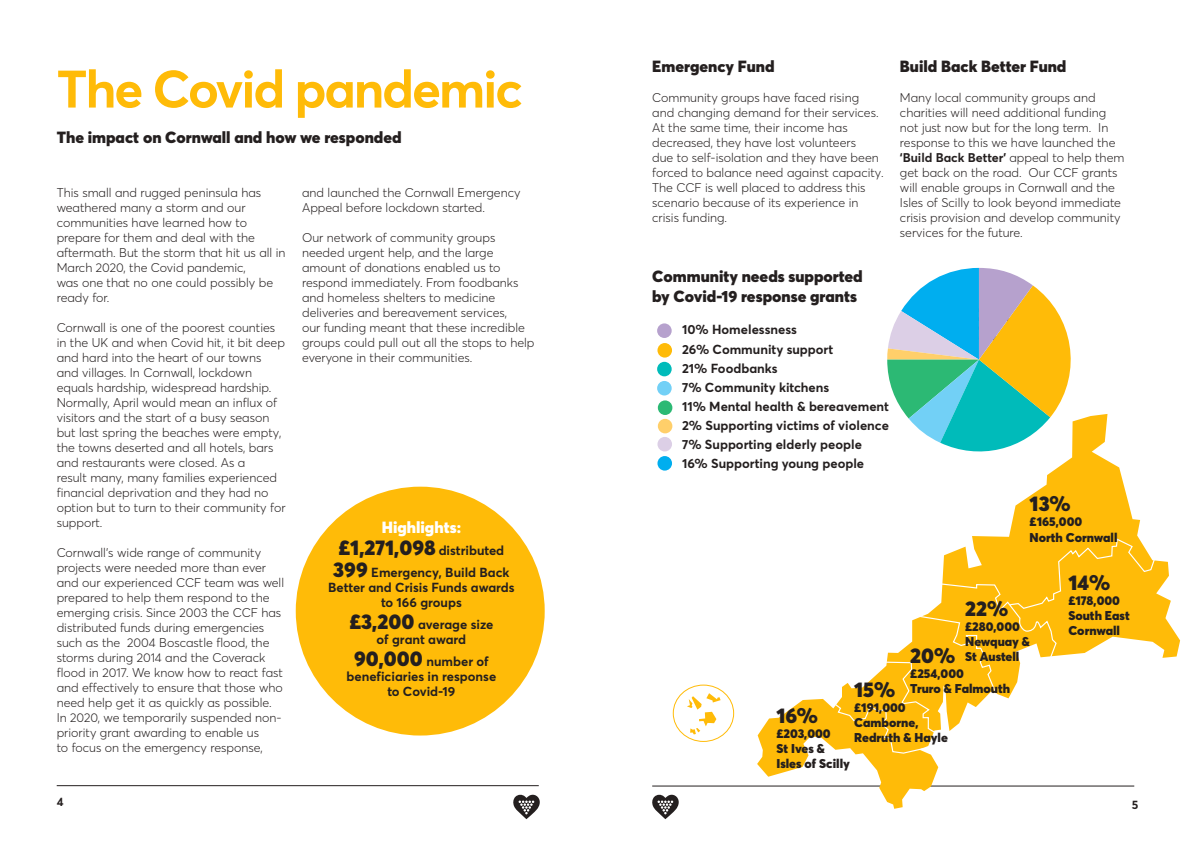
<style>
.page{position:relative;width:1191px;height:842px;background:#fff}
.page>*{position:absolute;margin:0;border:0;box-sizing:border-box;transform-origin:0 0}
.t1{font:700 52px "Averta PE";letter-spacing:-.04em;color:#ffbb08}
.t2{font:900 21px "Averta PE";color:#241f1f}
.t3{font:900 16px/20px "Averta PE";color:#241f1f}
.t4{font:900 16px "Averta PE";color:#fff}
.t5{font:700 13px/19.1px "Averta PE";color:#241f1f;text-align:center}
.t6{font:900 12.6px/15.1px "Averta PE";color:#241f1f}
.t7{font:300 12.5px/15px "Averta PE";color:#241f1f}
.t8{font:700 12px "Averta PE";color:#241f1f}
.s1{font-weight:900;font-size:21px}
.s2{font-weight:700}
</style>
<div class="page">
<hr style="left:57px;top:785px;width:482px;height:1px;background:#241f1f">
<svg style="left:513px;top:795px;width:27px;height:24px"></svg>
<div style="left:296px;top:487px;width:249px;height:248px;background:#ffbb08;border-radius:50%"></div>
<svg style="left:652px;top:795px;width:26px;height:24px"></svg>
<hr style="left:652px;top:786px;width:482px;height:1px;background:#241f1f">
<svg style="left:757px;top:414px;width:423px;height:395px"></svg>
<svg style="left:832px;top:537px;width:324px;height:217px"></svg>
<svg style="left:687px;top:693px;width:33px;height:41px"></svg>
<div style="left:673px;top:685px;width:61px;height:57px;border:1px solid #ffbb08;border-radius:50%"></div>
<div style="left:657px;top:323px;width:14px;height:15px;background:#b6a1cd;border-radius:50%"></div>
<div style="left:657px;top:343px;width:15px;height:15px;background:#ffbb08;border-radius:50%"></div>
<div style="left:657px;top:362px;width:14px;height:14px;background:#00bbba;border-radius:50%"></div>
<div style="left:657px;top:381px;width:14px;height:14px;background:#72d0f6;border-radius:50%"></div>
<div style="left:658px;top:400px;width:14px;height:15px;background:#2cb974;border-radius:50%"></div>
<div style="left:658px;top:419px;width:14px;height:14px;background:#ffcf6a;border-radius:50%"></div>
<div style="left:657px;top:437px;width:15px;height:14px;background:#dccfe6;border-radius:50%"></div>
<div style="left:657px;top:456px;width:15px;height:15px;background:#00aeef;border-radius:50%"></div>
<svg style="left:887px;top:268px;width:196px;height:193px"></svg>
<h1 class="t1" style="left:57px;top:53px;width:467px">The Covid pandemic</h1>
<p class="t3" style="left:57px;top:127px;width:346px">The impact on Cornwall and how we responded</p>
<p class="t7" style="left:57px;top:185px;width:230px">This small and rugged peninsula has weathered many a storm and our communities have learned how to prepare for them and deal with the aftermath. But the storm that hit us all in<br>March 2020, the Covid pandemic,<br>was one that no one could possibly be ready for.</p>
<p class="t7" style="left:57px;top:320px;width:230px">Cornwall is one of the poorest counties in the UK and when Covid hit, it bit deep and hard into the heart of our towns and villages. In Cornwall, lockdown equals hardship, widespread hardship.<br>Normally, April would mean an influx of visitors and the start of a busy season but last spring the beaches were empty, the towns deserted and all hotels, bars and restaurants were closed. As a<br>result many, many families experienced financial deprivation and they had no option but to turn to their community for support.</p>
<p class="t7" style="left:57px;top:545px;width:229px">Cornwall’s wide range of community projects were needed more than ever and our experienced CCF team was well prepared to help them respond to the emerging crisis. Since 2003 the CCF has distributed funds during emergencies such as the 2004 Boscastle flood, the storms during 2014 and the Coverack flood in 2017. We know how to react fast and effectively to ensure that those who need help get it as quickly as possible.<br>In 2020, we temporarily suspended non&shy;priority grant awarding to enable us<br>to focus on the emergency response,</p>
<p class="t7" style="left:302px;top:185px;width:220px">and launched the Cornwall Emergency<br>Appeal before lockdown started.</p>
<p class="t7" style="left:302px;top:230px;width:234px">Our network of community groups needed urgent help, and the large amount of donations enabled us to respond immediately. From foodbanks and homeless shelters to medicine deliveries and bereavement services,<br>our funding meant that these incredible groups could pull out all the stops to help everyone in their communities.</p>
<p class="t4" style="left:382px;top:515px;width:81px">Highlights:</p>
<p class="t5" style="left:333px;top:538px;width:178px;line-height:22.1px"><span class="s1">£1,271,098</span> distributed<br><span class="s1">399</span> Emergency, Build Back</p>
<p class="t5" style="left:328px;top:579px;width:188px;line-height:15px">Better and Crisis Funds awards to 166 groups</p>
<p class="t5" style="left:349px;top:616px;width:145px;line-height:15px"><span class="s1">£3,200</span> average size of grant award</p>
<p class="t5" style="left:346px;top:653px;width:151px;line-height:15px"><span class="s1">90,000</span> number of beneficiaries in response to Covid-19</p>
<p class="t8" style="left:57px;top:793px;width:8px">4</p>
<p class="t3" style="left:652px;top:56px;width:124px">Emergency Fund</p>
<p class="t7" style="left:652px;top:90px;width:233px">Community groups have faced rising and changing demand for their services.<br>At the same time, their income has decreased, they have lost volunteers<br>due to self-isolation and they have been forced to balance need against capacity.<br>The CCF is well placed to address this scenario because of its experience in crisis funding.</p>
<p class="t3" style="left:900px;top:56px;width:168px">Build Back Better Fund</p>
<p class="t7" style="left:900px;top:90px;width:226px">Many local community groups and charities will need additional funding not just now but for the long term. In response to this we have launched the <span class="s2">‘Build Back Better’</span> appeal to help them get back on the road. Our CCF grants will enable groups in Cornwall and the Isles of Scilly to look beyond immediate crisis provision and develop community services for the future.</p>
<p class="t3" style="left:652px;top:266px;width:212px">Community needs supported by Covid-19 response grants</p>
<p class="t5" style="left:682px;top:320px;width:208px;text-align:left">10% Homelessness<br>26% Community support<br>21% Foodbanks<br>7% Community kitchens<br>11% Mental health &amp; bereavement<br>2% Supporting victims of violence<br>7% Supporting elderly people<br>16% Supporting young people</p>
<h2 class="t2" style="left:1029px;top:489px;width:43px">13%</h2>
<p class="t6" style="left:1029px;top:514px;width:89px">£165,000<br>North Cornwall</p>
<h2 class="t2" style="left:1068px;top:567px;width:43px">14%</h2>
<p class="t6" style="left:1068px;top:592px;width:63px">£178,000<br>South East<br>Cornwall</p>
<h2 class="t2" style="left:965px;top:593px;width:44px">22%</h2>
<p class="t6" style="left:965px;top:618px;width:66px">£280,000<br>Newquay &amp;<br>St Austell</p>
<h2 class="t2" style="left:910px;top:640px;width:46px">20%</h2>
<p class="t6" style="left:910px;top:665px;width:101px">£254,000<br>Truro &amp; Falmouth</p>
<h2 class="t2" style="left:854px;top:674px;width:43px">15%</h2>
<p class="t6" style="left:854px;top:699px;width:95px">£191,000<br>Camborne,<br>Redruth &amp; Hayle</p>
<h2 class="t2" style="left:776px;top:700px;width:43px">16%</h2>
<p class="t6" style="left:776px;top:725px;width:75px">£203,000<br>St Ives &amp;<br>Isles of Scilly</p>
<p class="t8" style="left:1131px;top:796px;width:8px">5</p>
</div>
